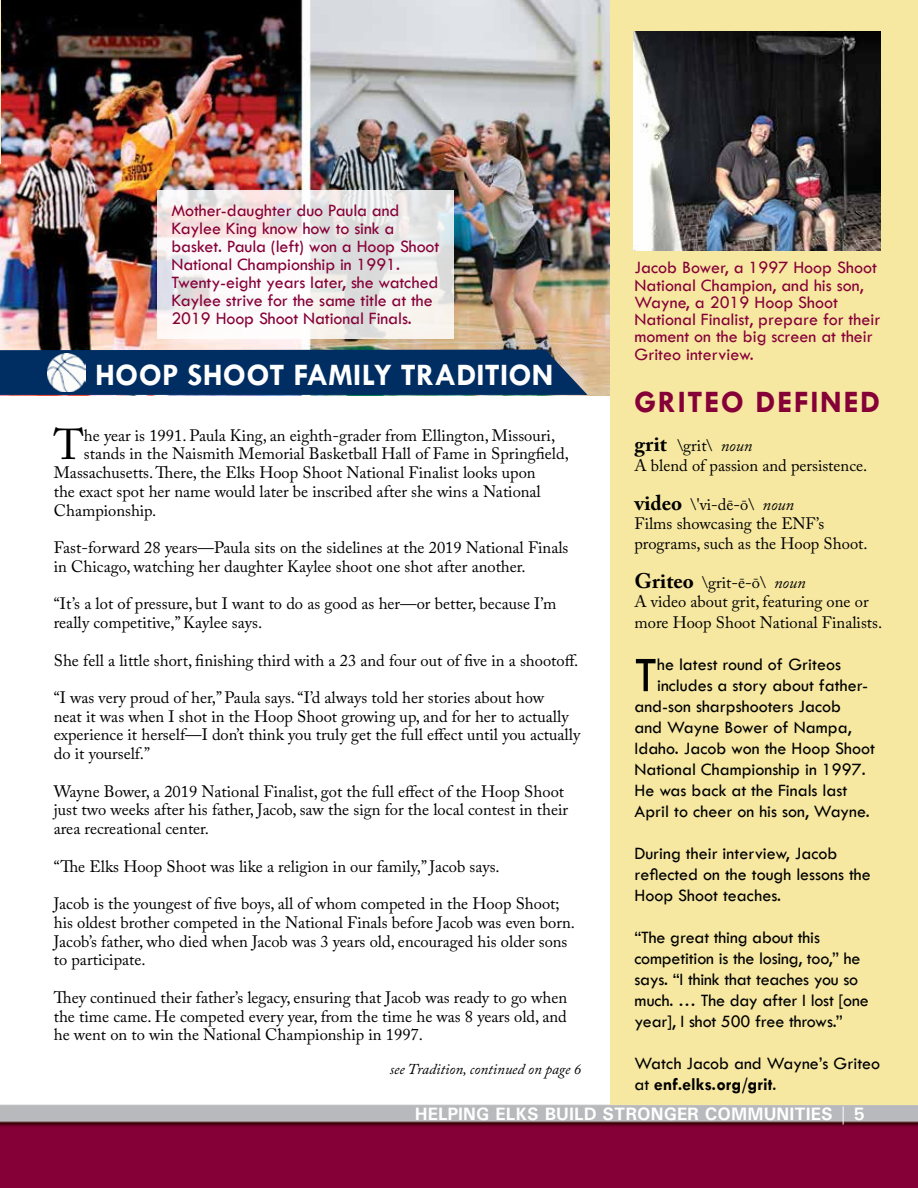
<style>
.page{position:relative;width:918px;height:1188px;background:#fff}
.page>*{position:absolute;margin:0;border:0;box-sizing:border-box;transform-origin:0 0}
.t1{font:51.75px "Tw Cen";color:#000}
.t2{font:42.9px "Adobe Caslon Pro";color:#000}
.t3{font:700 31.5px "Tw Cen";letter-spacing:.005em;color:#fff}
.t4{font:700 31.5px "Tw Cen";letter-spacing:.05em;color:#860038}
.t5{font:18px/21px "Tw Cen";color:#000}
.t6{font:18px/18px "Tw Cen";letter-spacing:-.005em;color:#860038}
.t7{font:700 18px "Univers";color:#fff}
.t8{font:16.5px/18.8px "Adobe Caslon Pro";color:#000}
.t9{font:italic 15px "Adobe Caslon Pro";color:#000}
.s1{font-weight:700;font-size:21px}
.s2{font-style:italic}
.s3{font-weight:700}
</style>
<div class="page">
<img style="left:0;top:1105px;width:918px;height:83px">
<img style="left:0;top:0;width:610px;height:395px">
<hr style="left:0;top:0;width:1px;height:163px;background:#f8edbc">
<svg style="left:0;top:349px;width:589px;height:47px;background:#103867"></svg>
<div style="left:610px;top:0;width:308px;height:1105px;background:#f6e8a1"></div>
<img style="left:48px;top:353px;width:38px;height:38px">
<img style="left:633px;top:31px;width:248px;height:220px">
<svg style="left:157px;top:190px;width:297px;height:149px"></svg>
<p class="t6" style="left:171px;top:202px;width:270px">Mother-daughter duo Paula and Kaylee King know how to sink a basket. Paula (left) won a Hoop Shoot National Championship in 1991.<br>Twenty-eight years later, she watched Kaylee strive for the same title at the 2019 Hoop Shoot National Finals.</p>
<h3 class="t3" style="left:95px;top:356px;width:460px">HOOP SHOOT FAMILY TRADITION</h3>
<h2 class="t2" style="left:54px;top:419px;width:32px">T</h2>
<p class="t8" style="left:84px;top:425px;width:473px">he year is 1991. Paula King, an eighth-grader from Ellington, Missouri,</p>
<p class="t8" style="left:84px;top:444px;width:487px">stands in the Naismith Memorial Basketball Hall of Fame in Springfield,</p>
<p class="t8" style="left:54px;top:463px;width:483px">Massachusetts. There, the Elks Hoop Shoot National Finalist looks upon</p>
<p class="t8" style="left:54px;top:482px;width:489px">the exact spot her name would later be inscribed after she wins a National</p>
<p class="t8" style="left:54px;top:500px;width:104px">Championship.</p>
<p class="t8" style="left:54px;top:538px;width:516px">Fast-forward 28 years—Paula sits on the sidelines at the 2019 National Finals in Chicago, watching her daughter Kaylee shoot one shot after another.</p>
<p class="t8" style="left:54px;top:594px;width:504px">“It’s a lot of pressure, but I want to do as good as her—or better, because I’m really competitive,” Kaylee says.</p>
<p class="t8" style="left:54px;top:650px;width:526px">She fell a little short, finishing third with a 23 and four out of five in a shootoff.</p>
<p class="t8" style="left:54px;top:688px;width:528px">“I was very proud of her,” Paula says. “I’d always told her stories about how<br>neat it was when I shot in the Hoop Shoot growing up, and for her to actually experience it herself—I don’t think you truly get the full effect until you actually do it yourself.”</p>
<p class="t8" style="left:54px;top:782px;width:516px">Wayne Bower, a 2019 National Finalist, got the full effect of the Hoop Shoot just two weeks after his father, Jacob, saw the sign for the local contest in their area recreational center.</p>
<p class="t8" style="left:54px;top:857px;width:447px">“The Elks Hoop Shoot was like a religion in our family,” Jacob says.</p>
<p class="t8" style="left:54px;top:894px;width:523px">Jacob is the youngest of five boys, all of whom competed in the Hoop Shoot; his oldest brother competed in the National Finals before Jacob was even born.<br>Jacob’s father, who died when Jacob was 3 years old, encouraged his older sons to participate.</p>
<p class="t8" style="left:54px;top:988px;width:515px;text-align:justify">They continued their father’s legacy, ensuring that Jacob was ready to go when the time came. He competed every year, from the time he was 8 years old, and he went on to win the National Championship in 1997.</p>
<p class="t9" style="left:390px;top:1060px;width:193px">see Tradition, continued on page 6</p>
<p class="t6" style="left:634px;top:259px;width:247px;line-height:17.2px">Jacob Bower, a 1997 Hoop Shoot<br>National Champion, and his son,<br>Wayne, a 2019 Hoop Shoot<br>National Finalist, prepare for their moment on the big screen at their<br>Griteo interview.</p>
<h3 class="t4" style="left:634px;top:383px;width:247px">GRITEO DEFINED</h3>
<p class="t8" style="left:634px;top:436px;width:234px;line-height:19.5px"><span class="s1">grit</span> \grit\ <span class="s2">noun<br></span>A blend of passion and persistence.</p>
<p class="t8" style="left:634px;top:494px;width:235px;line-height:19.5px"><span class="s1">video</span> \'vi-dē-ō\ <span class="s2">noun<br></span>Films showcasing the ENF’s programs, such as the Hoop Shoot.</p>
<p class="t8" style="left:634px;top:572px;width:236px;line-height:19.5px"><span class="s1">Griteo</span> \grit-ē-ō\ <span class="s2">noun<br></span>A video about grit, featuring one or</p>
<p class="t8" style="left:635px;top:613px;width:249px">more Hoop Shoot National Finalists.</p>
<h1 class="t1" style="left:634px;top:644px;width:24px">T</h1>
<p class="t5" style="left:657px;top:654px;width:185px">he latest round of Griteos</p>
<p class="t5" style="left:657px;top:675px;width:212px">includes a story about father-</p>
<p class="t5" style="left:635px;top:696px;width:208px">and-son sharpshooters Jacob</p>
<p class="t5" style="left:635px;top:717px;width:219px">and Wayne Bower of Nampa,</p>
<p class="t5" style="left:635px;top:738px;width:242px">Idaho. Jacob won the Hoop Shoot</p>
<p class="t5" style="left:635px;top:759px;width:233px">National Championship in 1997.</p>
<p class="t5" style="left:635px;top:780px;width:214px">He was back at the Finals last</p>
<p class="t5" style="left:635px;top:801px;width:237px">April to cheer on his son, Wayne.</p>
<p class="t5" style="left:635px;top:843px;width:238px">During their interview, Jacob reflected on the tough lessons the<br>Hoop Shoot teaches.</p>
<p class="t5" style="left:635px;top:927px;width:236px">“The great thing about this competition is the losing, too,” he says. “I think that teaches you so much. … The day after I lost [one year], I shot 500 free throws.”</p>
<p class="t5" style="left:635px;top:1053px;width:247px">Watch Jacob and Wayne’s Griteo at <span class="s3">enf.elks.org/grit</span>.</p>
<p class="t7" style="left:415px;top:1103px;width:452px">HELPING ELKS BUILD STRONGER COMMUNITIES | 5</p>
</div>
